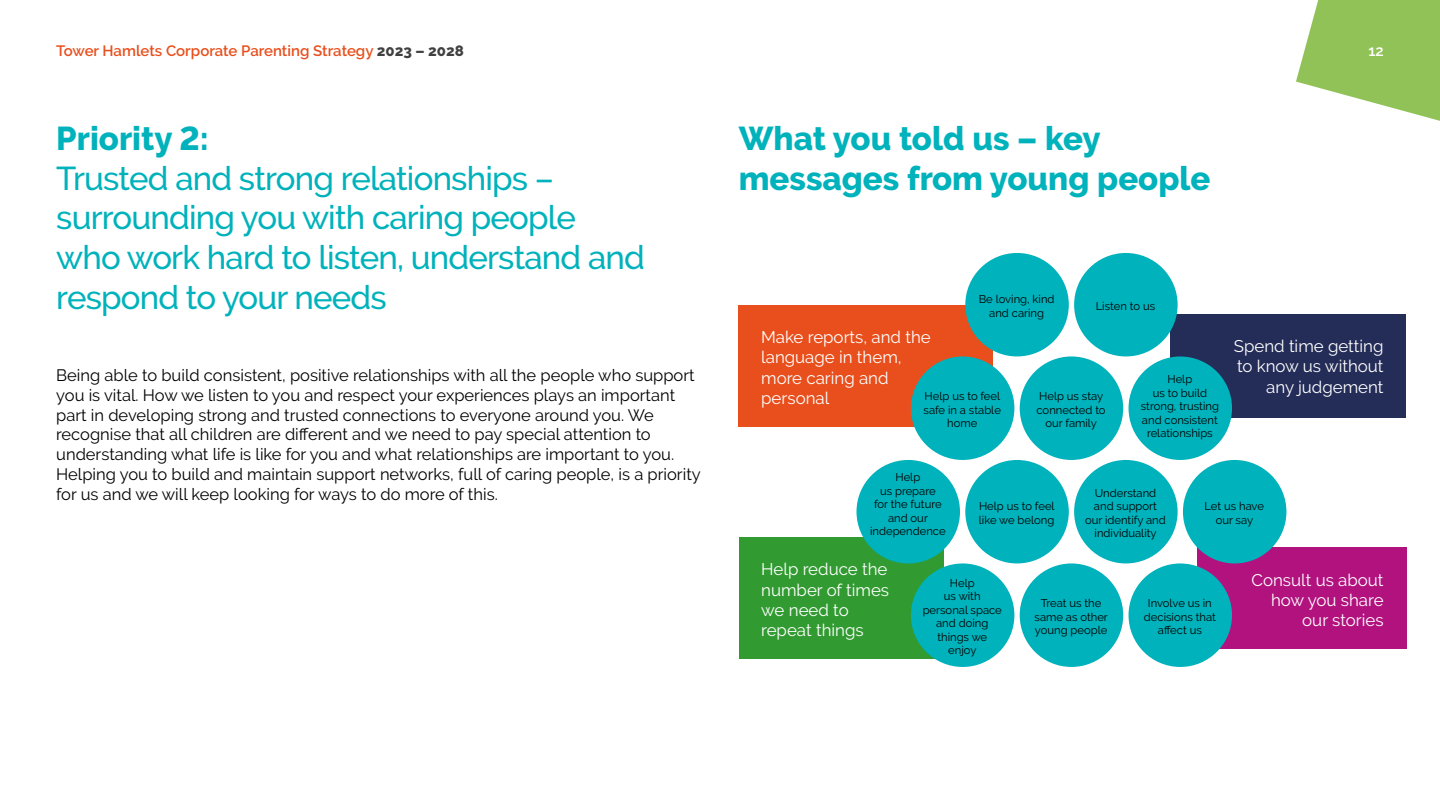
<style>
.page{position:relative;width:1440px;height:810px;background:#fff}
.page>*{position:absolute;margin:0;border:0;box-sizing:border-box;transform-origin:0 0}
.Page_Head{font:500 33px/39.6px "Raleway";letter-spacing:-.025em;color:#00b2bb}
.Page_Head-2{font:800 33px/39.6px "Raleway";color:#00b2bb}
.diagram_1{font:16.88px/20.2px "Raleway";color:#fff}
.Body_1_regular{font:16.5px/19.8px "Raleway";color:#000}
.t1{font:600 15px "Raleway";color:#e84f1c}
.t2{font:600 15px "Raleway";color:#fff}
.diagram_1-2{font:11.25px/13.5px "Raleway";color:#000;text-align:center}
.s1{font-weight:800;color:#404040}
.s2{font-weight:800}
</style>
<div class="page">
<svg style="left:1296px;top:0;width:144px;height:121px"></svg>
<div style="left:739px;top:305px;width:254px;height:121px;background:#e84f1c"></div>
<div style="left:739px;top:537px;width:205px;height:122px;background:#319b31"></div>
<div style="left:1170px;top:314px;width:236px;height:103px;background:#242c58"></div>
<div style="left:1197px;top:547px;width:209px;height:102px;background:#b1127e"></div>
<div style="left:965px;top:253px;width:104px;height:103px;background:#00b2bb;border-radius:50%"></div>
<div style="left:911px;top:356px;width:103px;height:104px;background:#00b2bb;border-radius:50%"></div>
<div style="left:856px;top:460px;width:104px;height:103px;background:#00b2bb;border-radius:50%"></div>
<div style="left:911px;top:563px;width:103px;height:104px;background:#00b2bb;border-radius:50%"></div>
<div style="left:1074px;top:253px;width:104px;height:103px;background:#00b2bb;border-radius:50%"></div>
<div style="left:1020px;top:356px;width:103px;height:104px;background:#00b2bb;border-radius:50%"></div>
<div style="left:965px;top:460px;width:104px;height:103px;background:#00b2bb;border-radius:50%"></div>
<div style="left:1020px;top:563px;width:103px;height:104px;background:#00b2bb;border-radius:50%"></div>
<div style="left:1129px;top:356px;width:103px;height:104px;background:#00b2bb;border-radius:50%"></div>
<div style="left:1074px;top:460px;width:104px;height:103px;background:#00b2bb;border-radius:50%"></div>
<div style="left:1183px;top:460px;width:103px;height:103px;background:#00b2bb;border-radius:50%"></div>
<div style="left:1129px;top:563px;width:103px;height:104px;background:#00b2bb;border-radius:50%"></div>
<p class="t1" style="left:56px;top:42px;width:409px">Tower Hamlets Corporate Parenting Strategy <span class="s1">2023 – 2028</span></p>
<p class="t2" style="left:1368px;top:42px;width:17px">12</p>
<h3 class="Page_Head" style="left:56px;top:119px;width:590px"><span class="s2">Priority 2:<br></span>Trusted and strong relationships – surrounding you with caring people who work hard to listen, understand and respond to your needs</h3>
<h3 class="Page_Head-2" style="left:739px;top:119px;width:473px">What you told us – key messages from young people</h3>
<p class="diagram_1-2" style="left:979px;top:293px;width:77px">Be loving, kind and caring</p>
<p class="diagram_1-2" style="left:1096px;top:299px;width:61px">Listen to us</p>
<p class="Body_1_regular" style="left:56px;top:365px;width:646px">Being able to build consistent, positive relationships with all the people who support you is vital. How we listen to you and respect your experiences plays an important part in developing strong and trusted connections to everyone around you. We recognise that all children are different and we need to pay special attention to understanding what life is like for you and what relationships are important to you.<br>Helping you to build and maintain support networks, full of caring people, is a priority for us and we will keep looking for ways to do more of this.</p>
<p class="diagram_1" style="left:761px;top:327px;width:171px">Make reports, and the language in them, more caring and personal</p>
<p class="diagram_1-2" style="left:924px;top:389px;width:79px">Help us to feel safe in a stable home</p>
<p class="diagram_1-2" style="left:1037px;top:389px;width:71px">Help us stay connected to our family</p>
<p class="diagram_1-2" style="left:1141px;top:373px;width:80px">Help<br>us to build strong, trusting and consistent relationships</p>
<p class="diagram_1" style="left:1234px;top:336px;width:151px;text-align:right">Spend time getting to know us without any judgement</p>
<p class="diagram_1-2" style="left:870px;top:470px;width:77px">Help<br>us prepare<br>for the future and our independence</p>
<p class="diagram_1-2" style="left:979px;top:500px;width:77px;text-align:left">Help us to feel like we belong</p>
<p class="diagram_1-2" style="left:1085px;top:486px;width:82px">Understand and support our identify and individuality</p>
<p class="diagram_1-2" style="left:1205px;top:500px;width:61px">Let us have our say</p>
<p class="diagram_1" style="left:761px;top:559px;width:129px">Help reduce the number of times we need to repeat things</p>
<p class="diagram_1-2" style="left:923px;top:576px;width:81px">Help<br>us with personal space and doing things we enjoy</p>
<p class="diagram_1-2" style="left:1035px;top:596px;width:75px">Treat us the same as other young people</p>
<p class="diagram_1-2" style="left:1144px;top:596px;width:73px">Involve us in decisions that affect us</p>
<p class="diagram_1" style="left:1251px;top:569px;width:134px;text-align:right">Consult us about how you share our stories</p>
</div>
